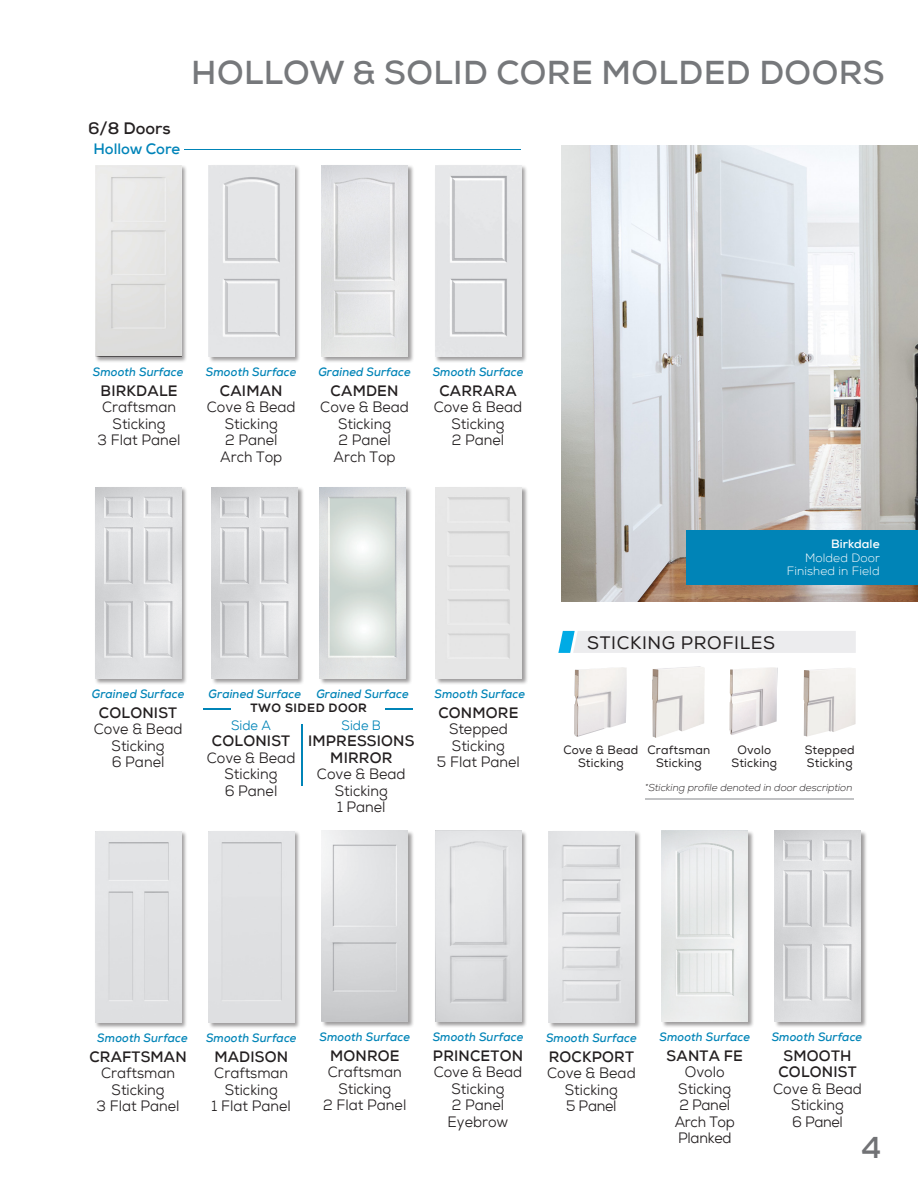
<style>
.page{position:relative;width:918px;height:1188px;background:#fff}
.page>*{position:absolute;margin:0;border:0;box-sizing:border-box;transform-origin:0 0}
.t1{font:700 33px "Nexa";letter-spacing:.015em;color:#76787b}
.t2{font:700 30px "Nexa";color:#717275}
.t3{font:18px "Nexa";letter-spacing:.035em;color:#231f20}
.t4{font:700 16.5px "Nexa";color:#231f20}
.t5{font:15px/16.5px "Nexa";color:#231f20;text-align:center;scale:.95 1}
.t6{font:700 15px/16.5px "Nexa";letter-spacing:.015em;color:#231f20;text-align:center}
.t7{font:15px/16.5px "Nexa";letter-spacing:-.02em;color:#231f20;text-align:center;scale:.95 1}
.t8{font:700 15px "Nexa";letter-spacing:-.005em;color:#0084b9}
.t9{font:13.5px "Nexa";color:#0084b7;scale:.95 1}
.t10{font:italic 700 12px "Nexa";letter-spacing:.01em;color:#0084b7;scale:.95 1}
.t11{font:12px/13.5px "Nexa";letter-spacing:.02em;color:#231f20;text-align:center}
.Sections{font:300 12px/13.5px "Nexa";letter-spacing:.01em;color:#fff;text-align:right}
.t12{font:12px "Nexa X Bold";letter-spacing:.045em;color:#231f20}
.Sections-2{font:italic 300 10.2px "Nexa";color:#231f20}
.s1{font-weight:700}
.s2{font-weight:400}
</style>
<div class="page">
<div style="left:558px;top:631px;width:298px;height:22px;background:#ececee"></div>
<div style="left:95px;top:487px;width:93px;height:198px;background:#231f20;opacity:.44"></div>
<img style="left:95px;top:487px;width:86px;height:191px">
<div style="left:321px;top:165px;width:93px;height:198px;background:#231f20;opacity:.44"></div>
<img style="left:322px;top:165px;width:86px;height:191px">
<div style="left:211px;top:487px;width:94px;height:198px;background:#231f20;opacity:.44"></div>
<img style="left:212px;top:487px;width:86px;height:191px">
<div style="left:319px;top:487px;width:93px;height:198px;background:#231f20;opacity:.44"></div>
<img style="left:320px;top:487px;width:86px;height:191px">
<hr style="left:301px;top:724px;width:1px;height:61px;background:#0084b7">
<hr style="left:204px;top:708px;width:27px;height:2px;background:#0084b7">
<hr style="left:385px;top:708px;width:28px;height:2px;background:#0084b7">
<div style="left:208px;top:165px;width:93px;height:198px;background:#231f20;opacity:.44"></div>
<img style="left:208px;top:165px;width:86px;height:191px">
<div style="left:435px;top:165px;width:93px;height:198px;background:#231f20;opacity:.44"></div>
<img style="left:435px;top:165px;width:86px;height:191px">
<div style="left:774px;top:830px;width:93px;height:198px;background:#231f20;opacity:.44"></div>
<img style="left:775px;top:830px;width:86px;height:191px">
<div style="left:435px;top:830px;width:93px;height:198px;background:#231f20;opacity:.44"></div>
<img style="left:435px;top:830px;width:86px;height:191px">
<div style="left:548px;top:831px;width:93px;height:198px;background:#231f20;opacity:.44"></div>
<img style="left:548px;top:831px;width:86px;height:191px">
<div style="left:661px;top:830px;width:94px;height:198px;background:#231f20;opacity:.44"></div>
<img style="left:662px;top:830px;width:86px;height:191px">
<div style="left:208px;top:831px;width:93px;height:198px;background:#231f20;opacity:.44"></div>
<div style="left:208px;top:831px;width:86px;height:191px;background:#dfe0e2"></div>
<div style="left:321px;top:830px;width:94px;height:198px;background:#231f20;opacity:.44"></div>
<img style="left:322px;top:830px;width:86px;height:191px">
<div style="left:95px;top:165px;width:92px;height:198px;background:#231f20;opacity:.44"></div>
<img style="left:95px;top:165px;width:86px;height:191px">
<div style="left:95px;top:831px;width:93px;height:198px;background:#231f20;opacity:.44"></div>
<div style="left:95px;top:831px;width:86px;height:191px;background:#e0e1e3"></div>
<div style="left:435px;top:487px;width:93px;height:198px;background:#231f20;opacity:.44"></div>
<img style="left:435px;top:487px;width:86px;height:191px">
<img style="left:562px;top:145px;width:356px;height:456px">
<img style="left:574px;top:667px;width:53px;height:70px">
<img style="left:653px;top:667px;width:52px;height:70px">
<img style="left:804px;top:668px;width:52px;height:69px">
<hr style="left:185px;top:149px;width:336px;height:1px;background:#0084b7">
<div style="left:687px;top:530px;width:231px;height:55px;background:#0084b7"></div>
<hr style="left:645px;top:798px;width:209px;height:1px;background:#c1c2c4">
<img style="left:729px;top:667px;width:48px;height:68px">
<p class="t1" style="left:191px;top:51px;width:695px">HOLLOW &amp; SOLID CORE MOLDED DOORS</p>
<p class="t4" style="left:88px;top:117px;width:84px">6/8 Doors</p>
<p class="t8" style="left:94px;top:139px;width:88px">Hollow Core</p>
<p class="t10" style="left:93px;top:364px;width:97px">Smooth Surface</p>
<p class="t6" style="left:101px;top:382px;width:78px">BIRKDALE</p>
<p class="t5" style="left:98px;top:399px;width:89px">Craftsman<br>Sticking<br>3 Flat Panel</p>
<p class="t10" style="left:206px;top:364px;width:97px">Smooth Surface</p>
<p class="t10" style="left:433px;top:364px;width:97px">Smooth Surface</p>
<p class="t10" style="left:318px;top:364px;width:99px">Grained Surface</p>
<p class="t5" style="left:207px;top:382px;width:95px"><span class="s1">CAIMAN<br></span>Cove &amp; Bead<br>Sticking</p>
<p class="t5" style="left:220px;top:432px;width:67px">2 Panel<br>Arch Top</p>
<p class="t5" style="left:320px;top:382px;width:95px"><span class="s1">CAMDEN<br></span>Cove &amp; Bead<br>Sticking</p>
<p class="t5" style="left:334px;top:432px;width:67px">2 Panel<br>Arch Top</p>
<p class="t5" style="left:434px;top:382px;width:95px"><span class="s1">CARRARA<br></span>Cove &amp; Bead<br>Sticking</p>
<p class="t5" style="left:452px;top:432px;width:57px">2 Panel</p>
<p class="Sections" style="left:787px;top:538px;width:95px"><span class="s1">Birkdale<br></span>Molded Door<br>Finished in Field</p>
<p class="t3" style="left:587px;top:632px;width:189px">STICKING PROFILES</p>
<p class="t10" style="left:92px;top:686px;width:99px">Grained Surface</p>
<p class="t10" style="left:209px;top:686px;width:99px">Grained Surface</p>
<p class="t10" style="left:316px;top:686px;width:99px">Grained Surface</p>
<p class="t5" style="left:94px;top:704px;width:95px"><span class="s1">COLONIST<br></span>Cove &amp; Bead<br>Sticking</p>
<p class="t5" style="left:112px;top:754px;width:57px">6 Panel</p>
<p class="t12" style="left:250px;top:701px;width:118px">TWO SIDED DOOR</p>
<p class="t9" style="left:231px;top:716px;width:43px">Side A</p>
<p class="t5" style="left:207px;top:733px;width:95px"><span class="s1">COLONIST<br></span>Cove &amp; Bead<br>Sticking</p>
<p class="t5" style="left:225px;top:782px;width:57px">6 Panel</p>
<p class="t9" style="left:342px;top:716px;width:43px">Side B</p>
<p class="t6" style="left:308px;top:733px;width:108px">IMPRESSIONS<br>MIRROR<br><span class="s2">Cove &amp; Bead<br>Sticking</span></p>
<p class="t5" style="left:337px;top:799px;width:53px">1 Panel</p>
<p class="t10" style="left:435px;top:686px;width:97px">Smooth Surface</p>
<p class="t6" style="left:438px;top:704px;width:82px">CONMORE</p>
<p class="t5" style="left:437px;top:721px;width:89px">Stepped<br>Sticking<br>5 Flat Panel</p>
<p class="t11" style="left:563px;top:743px;width:76px">Cove &amp; Bead<br>Sticking</p>
<p class="t11" style="left:647px;top:743px;width:64px">Craftsman<br>Sticking</p>
<p class="t11" style="left:805px;top:743px;width:51px;text-align:left">Stepped<br>Sticking</p>
<p class="Sections-2" style="left:645px;top:781px;width:209px">*Sticking profile denoted in door description</p>
<p class="t11" style="left:732px;top:743px;width:47px">Ovolo<br>Sticking</p>
<p class="t10" style="left:97px;top:1030px;width:97px">Smooth Surface</p>
<p class="t6" style="left:89px;top:1048px;width:99px">CRAFTSMAN</p>
<p class="t5" style="left:97px;top:1065px;width:89px">Craftsman<br>Sticking<br>3 Flat Panel</p>
<p class="t10" style="left:206px;top:1030px;width:97px">Smooth Surface</p>
<p class="t10" style="left:320px;top:1029px;width:97px">Smooth Surface</p>
<p class="t10" style="left:433px;top:1029px;width:97px">Smooth Surface</p>
<p class="t10" style="left:546px;top:1030px;width:97px">Smooth Surface</p>
<p class="t10" style="left:660px;top:1029px;width:97px">Smooth Surface</p>
<p class="t10" style="left:772px;top:1029px;width:97px">Smooth Surface</p>
<p class="t6" style="left:214px;top:1048px;width:75px">MADISON</p>
<p class="t5" style="left:212px;top:1065px;width:85px">Craftsman<br>Sticking<br>1 Flat Panel</p>
<p class="t6" style="left:330px;top:1047px;width:71px">MONROE</p>
<p class="t5" style="left:323px;top:1064px;width:89px">Craftsman<br>Sticking<br>2 Flat Panel</p>
<p class="t5" style="left:433px;top:1048px;width:96px"><span class="s1">PRINCETON<br></span>Cove &amp; Bead<br>Sticking</p>
<p class="t5" style="left:448px;top:1097px;width:66px;text-align:left">2 Panel<br>Eyebrow</p>
<p class="t5" style="left:547px;top:1048px;width:95px"><span class="s1">ROCKPORT<br></span>Cove &amp; Bead<br>Sticking</p>
<p class="t5" style="left:566px;top:1098px;width:55px">5 Panel</p>
<p class="t5" style="left:667px;top:1048px;width:82px"><span class="s1">SANTA FE<br></span>Ovolo<br>Sticking</p>
<p class="t7" style="left:675px;top:1097px;width:65px">2 Panel<br>Arch Top<br>Planked</p>
<p class="t5" style="left:773px;top:1048px;width:95px"><span class="s1">SMOOTH<br>COLONIST<br></span>Cove &amp; Bead<br>Sticking</p>
<p class="t5" style="left:792px;top:1114px;width:55px">6 Panel</p>
<h2 class="t2" style="left:862px;top:1129px;width:21px">4</h2>
</div>
